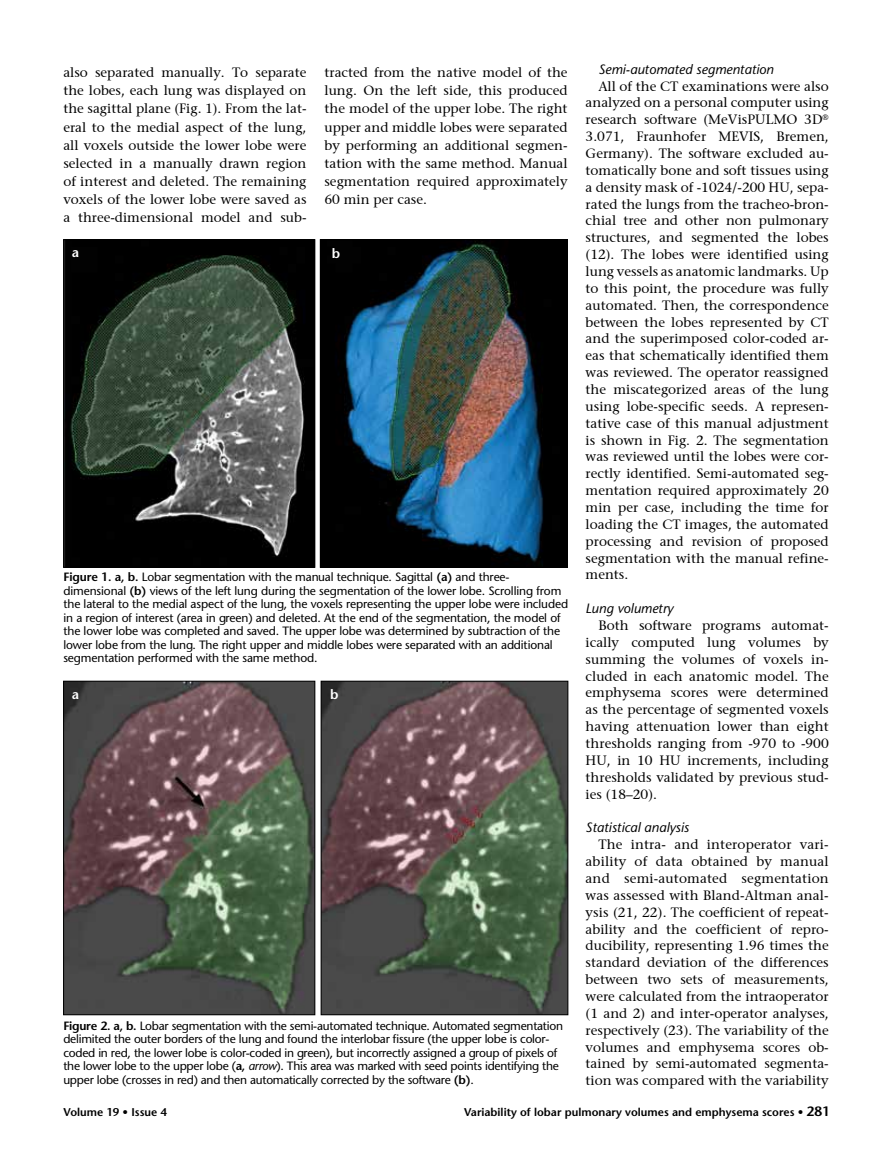
<style>
.page{position:relative;width:893px;height:1170px;background:#fff}
.page>*{position:absolute;margin:0;border:0;box-sizing:border-box;transform-origin:0 0}
.t1{font:13.5px/16.8px "Stone Serif";color:#000;text-align:justify}
.t2{font:13.5px "Stone Sans Italic Tr";color:#000}
.t3{font:600 13.5px "Stone Sans Std";color:#fff}
.t4{font:12px/13.5px "Stone Sans Normal Tr";letter-spacing:-.01em;color:#000}
.t5{font:600 11.25px "Stone Sans Std";color:#000}
.s1{font-family:"Stone Sans Std";font-weight:600}
.s2{font-family:"Stone Sans Italic Tr"}
.s3{font-size:13.5px}
</style>
<div class="page">
<img style="left:65px;top:241px;width:248px;height:324px">
<div style="left:63px;top:239px;width:252px;height:328px;border:1px solid #000"></div>
<img style="left:322px;top:241px;width:243px;height:324px">
<div style="left:320px;top:239px;width:247px;height:328px;border:1px solid #000"></div>
<img style="left:323px;top:683px;width:243px;height:329px">
<div style="left:321px;top:681px;width:247px;height:333px;border:1px solid #000"></div>
<img style="left:65px;top:683px;width:248px;height:329px">
<div style="left:63px;top:681px;width:252px;height:333px;border:1px solid #000"></div>
<p class="t1" style="left:63px;top:63px;width:245px;line-height:18.1px">also separated manually. To separate the lobes, each lung was displayed on the sagittal plane (Fig. 1). From the lat&shy;eral to the medial aspect of the lung, all voxels outside the lower lobe were selected in a manually drawn region of interest and deleted. The remaining voxels of the lower lobe were saved as a three-dimensional model and sub-</p>
<p class="t1" style="left:324px;top:63px;width:245px;line-height:18.1px">tracted from the native model of the lung. On the left side, this produced the model of the upper lobe. The right upper and middle lobes were separated by performing an additional segmen&shy;tation with the same method. Manual segmentation required approximately 60 min per case.</p>
<p class="t2" style="left:598px;top:61px;width:177px">Semi-automated segmentation</p>
<p class="t1" style="left:586px;top:77px;width:245px;text-indent:13px">All of the CT examinations were also analyzed on a personal computer using research software (MeVisPULMO 3D<sup>® </sup>3.071, Fraunhofer MEVIS, Bremen, Germany). The software excluded au&shy;tomatically bone and soft tissues using a density mask of -1024/-200 HU, sepa&shy;rated the lungs from the tracheo-bron&shy;chial tree and other non pulmonary structures, and segmented the lobes (12). The lobes were identified using lung vessels as anatomic landmarks. Up to this point, the procedure was fully automated. Then, the correspondence between the lobes represented by CT and the superimposed color-coded ar&shy;eas that schematically identified them was reviewed. The operator reassigned the miscategorized areas of the lung using lobe-specific seeds. A represen&shy;tative case of this manual adjustment is shown in Fig. 2. The segmentation was reviewed until the lobes were cor&shy;rectly identified. Semi-automated seg&shy;mentation required approximately 20 min per case, including the time for loading the CT images, the automated processing and revision of proposed segmentation with the manual refine&shy;ments.</p>
<p class="t2" style="left:586px;top:600px;width:89px">Lung volumetry</p>
<p class="t1" style="left:586px;top:616px;width:245px;text-indent:13px">Both software programs automat&shy;ically computed lung volumes by summing the volumes of voxels in&shy;cluded in each anatomic model. The emphysema scores were determined as the percentage of segmented voxels having attenuation lower than eight thresholds ranging from -970 to -900<br>HU, in 10 HU increments, including thresholds validated by previous stud&shy;ies (18–20).</p>
<p class="t2" style="left:586px;top:819px;width:105px">Statistical analysis</p>
<p class="t1" style="left:586px;top:835px;width:245px;text-indent:13px">The intra- and interoperator vari&shy;ability of data obtained by manual and semi-automated segmentation was assessed with Bland-Altman anal&shy;ysis (21, 22). The coefficient of repeat&shy;ability and the coefficient of repro&shy;ducibility, representing 1.96 times the standard deviation of the differences between two sets of measurements, were calculated from the intraoperator (1 and 2) and inter-operator analyses, respectively (23). The variability of the volumes and emphysema scores ob&shy;tained by semi-automated segmenta&shy;tion was compared with the variability</p>
<p class="t3" style="left:72px;top:244px;width:9px">a</p>
<p class="t3" style="left:332px;top:245px;width:10px">b</p>
<p class="t4" style="left:63px;top:570px;width:506px"><span class="s1">Figure 1. a, b.</span> Lobar segmentation with the manual technique. Sagittal <span class="s1">(a)</span> and three&shy;dimensional <span class="s1">(b)</span> views of the left lung during the segmentation of the lower lobe. Scrolling from the lateral to the medial aspect of the lung, the voxels representing the upper lobe were included in a region of interest (area in green) and deleted. At the end of the segmentation, the model of the lower lobe was completed and saved. The upper lobe was determined by subtraction of the lower lobe from the lung. The right upper and middle lobes were separated with an additional segmentation performed with the same method.</p>
<p class="t3" style="left:72px;top:686px;width:9px">a</p>
<p class="t3" style="left:330px;top:686px;width:10px">b</p>
<p class="t4" style="left:63px;top:1018px;width:501px"><span class="s1">Figure 2. a, b.</span> Lobar segmentation with the semi-automated technique. Automated segmentation delimited the outer borders of the lung and found the interlobar fissure (the upper lobe is color&shy;coded in red, the lower lobe is color-coded in green), but incorrectly assigned a group of pixels of the lower lobe to the upper lobe (<span class="s1">a,</span> <span class="s2">arrow</span>). This area was marked with seed points identifying the upper lobe (crosses in red) and then automatically corrected by the software <span class="s1">(b)</span>.</p>
<p class="t5" style="left:64px;top:1105px;width:105px">Volume 19 • Issue 4</p>
<p class="t5" style="left:464px;top:1105px;width:367px">Variability of lobar pulmonary volumes and emphysema scores • <span class="s3">281</span></p>
</div>
